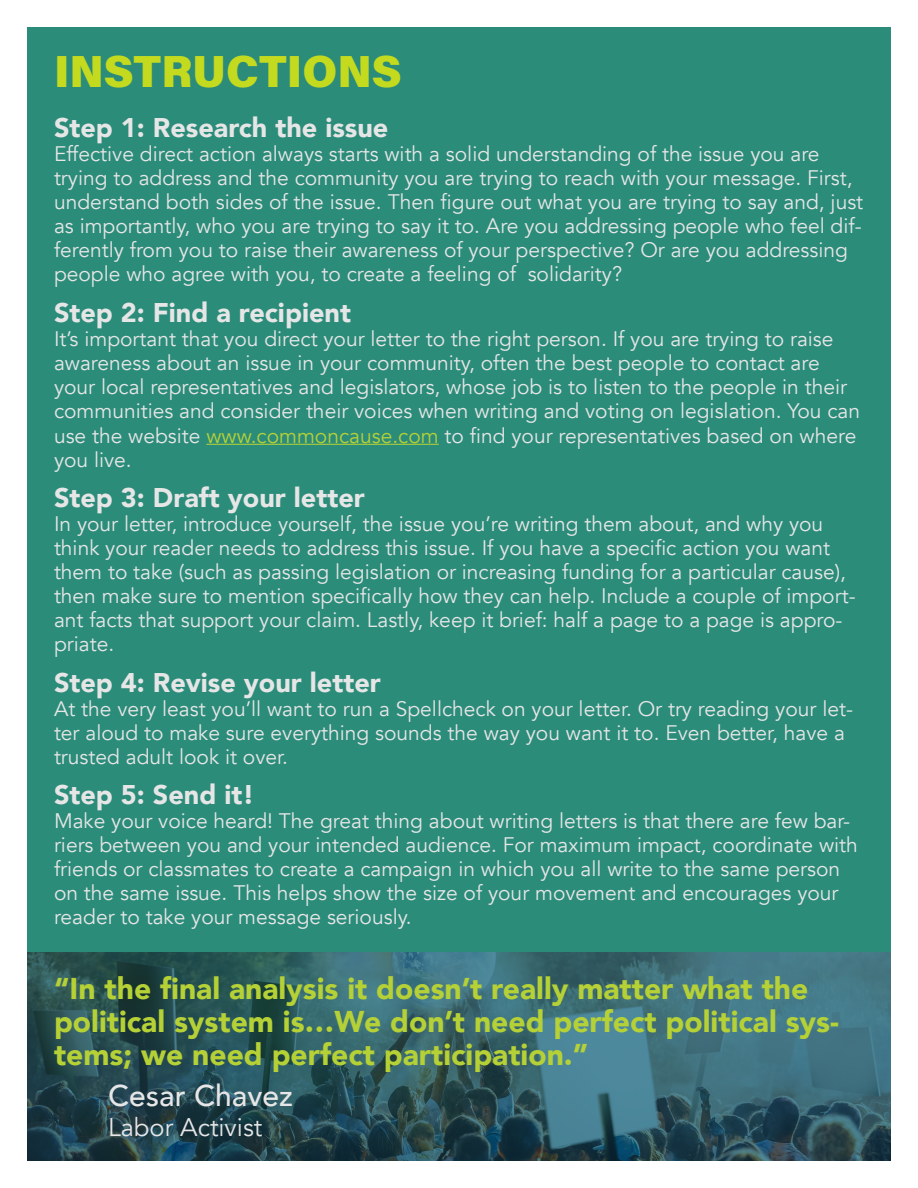
<style>
.page{position:relative;width:918px;height:1188px;background:#fff}
.page>*{position:absolute;margin:0;border:0;box-sizing:border-box;transform-origin:0 0}
.t1{font:45px "Acumin Variable Concept";letter-spacing:.065em;color:#c4da1f}
.t2{font:900 30px/33px "Avenir";color:#b6d136}
.t3{font:500 30px "Avenir";color:#e6e6e6}
.Paragraph_Style_1{font:900 27px "Avenir";color:#e6e6e6}
.t4{font:25.5px "Avenir";color:#e6e6e6}
.Paragraph_Style_1-2{font:21px/24px "Avenir";color:#e6e6e6}
.s1{color:#b6d136}
</style>
<div class="page">
<div style="left:27px;top:27px;width:864px;height:1134px;background:#2b8c7a"></div>
<img style="left:27px;top:953px;width:864px;height:208px">
<hr style="left:206px;top:444px;width:233px;height:1px;background:#b6d136">
<p class="t1" style="left:54px;top:40px;width:346px">INSTRUCTIONS</p>
<p class="Paragraph_Style_1" style="left:54px;top:104px;width:336px">Step 1: Research the issue</p>
<p class="Paragraph_Style_1-2" style="left:54px;top:142px;width:811px">Effective direct action always starts with a solid understanding of the issue you are trying to address and the community you are trying to reach with your message. First, understand both sides of the issue. Then figure out what you are trying to say and, just as importantly, who you are trying to say it to. Are you addressing people who feel dif&shy;ferently from you to raise their awareness of your perspective? Or are you addressing people who agree with you, to create a feeling of solidarity?</p>
<p class="Paragraph_Style_1" style="left:54px;top:289px;width:299px">Step 2: Find a recipient</p>
<p class="Paragraph_Style_1-2" style="left:54px;top:327px;width:808px">It’s important that you direct your letter to the right person. If you are trying to raise awareness about an issue in your community, often the best people to contact are your local representatives and legislators, whose job is to listen to the people in their communities and consider their voices when writing and voting on legislation. You can use the website <span class="s1">www.commoncause.com</span> to find your representatives based on where you live.</p>
<p class="Paragraph_Style_1" style="left:54px;top:475px;width:312px">Step 3: Draft your letter</p>
<p class="Paragraph_Style_1-2" style="left:54px;top:512px;width:803px">In your letter, introduce yourself, the issue you’re writing them about, and why you think your reader needs to address this issue. If you have a specific action you want them to take (such as passing legislation or increasing funding for a particular cause), then make sure to mention specifically how they can help. Include a couple of import&shy;ant facts that support your claim. Lastly, keep it brief: half a page to a page is appro&shy;priate.</p>
<p class="Paragraph_Style_1" style="left:54px;top:659px;width:328px">Step 4: Revise your letter</p>
<p class="Paragraph_Style_1-2" style="left:54px;top:697px;width:801px">At the very least you’ll want to run a Spellcheck on your letter. Or try reading your let&shy;ter aloud to make sure everything sounds the way you want it to. Even better, have a trusted adult look it over.</p>
<p class="Paragraph_Style_1" style="left:54px;top:772px;width:202px">Step 5: Send it!</p>
<p class="Paragraph_Style_1-2" style="left:54px;top:809px;width:805px">Make your voice heard! The great thing about writing letters is that there are few bar&shy;riers between you and your intended audience. For maximum impact, coordinate with friends or classmates to create a campaign in which you all write to the same person on the same issue. This helps show the size of your movement and encourages your reader to take your message seriously.</p>
<p class="t2" style="left:54px;top:972px;width:787px">“In the final analysis it doesn’t really matter what the political system is…We don’t need perfect political sys&shy;tems; we need perfect participation.”</p>
<p class="t3" style="left:108px;top:1070px;width:187px">Cesar Chavez</p>
<p class="t4" style="left:108px;top:1112px;width:156px">Labor Activist</p>
</div>
